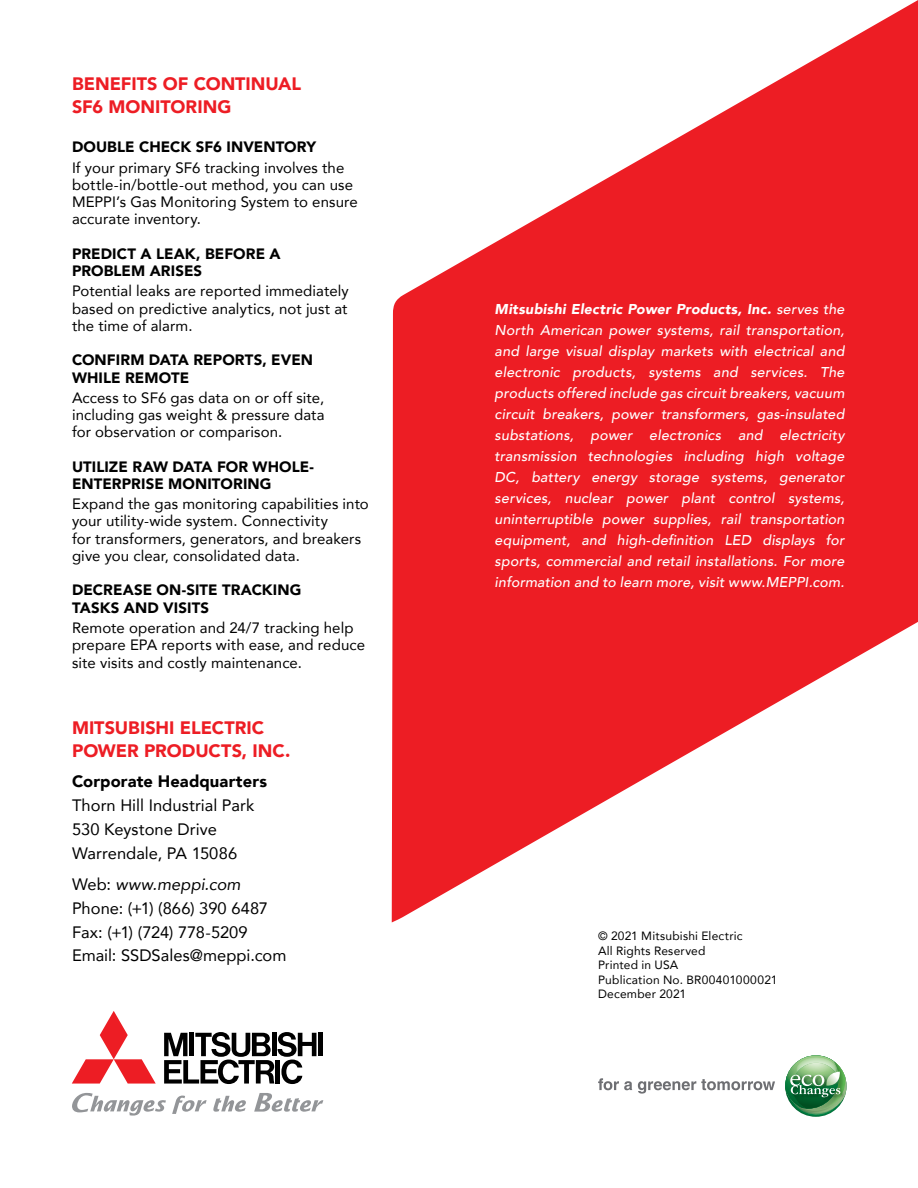
<style>
.page{position:relative;width:918px;height:1188px;background:#fff}
.page>*{position:absolute;margin:0;border:0;box-sizing:border-box;transform-origin:0 0}
.t1{font:900 18px/22.5px "Avenir";color:#ed1d24}
.t2{font:16.5px/24px "Avenir";letter-spacing:.005em;color:#000}
.t3{font:900 16.5px "Avenir";letter-spacing:.005em;color:#000}
.t4{font:15px/17.2px "Avenir";letter-spacing:.01em;color:#000}
.t5{font:900 15px/17.2px "Avenir";letter-spacing:.005em;color:#000}
.t6{font:italic 500 14.25px/21px "Avenir";letter-spacing:.01em;color:#fff;text-align:justify}
.t7{font:12px/14.4px "Avenir";letter-spacing:.015em;color:#000}
.s1{font-style:italic}
.s2{font-weight:900}
</style>
<div class="page">
<svg style="left:392px;top:0;width:526px;height:922px;fill:#ed1d24"></svg>
<svg style="left:172px;top:1096px;width:35px;height:18px"></svg>
<svg style="left:254px;top:1093px;width:69px;height:19px"></svg>
<svg style="left:72px;top:1093px;width:94px;height:23px"></svg>
<svg style="left:213px;top:1096px;width:33px;height:16px"></svg>
<svg style="left:72px;top:1011px;width:84px;height:73px"></svg>
<div style="left:318px;top:1033px;width:5px;height:23px;background:#000"></div>
<svg style="left:164px;top:1032px;width:152px;height:52px"></svg>
<img style="left:806px;top:1115px;width:20px;height:2px">
<img style="left:801px;top:1113px;width:30px;height:2px">
<svg style="left:785px;top:1055px;width:62px;height:58px"></svg>
<svg style="left:598px;top:1078px;width:34px;height:12px"></svg>
<svg style="left:638px;top:1079px;width:137px;height:15px"></svg>
<p class="t1" style="left:72px;top:72px;width:231px">BENEFITS OF CONTINUAL<br>SF6 MONITORING</p>
<p class="t5" style="left:72px;top:138px;width:246px">DOUBLE CHECK SF6 INVENTORY</p>
<p class="t4" style="left:72px;top:158px;width:287px">If your primary SF6 tracking involves the bottle-in/bottle-out method, you can use MEPPI’s Gas Monitoring System to ensure accurate inventory.</p>
<p class="t5" style="left:72px;top:245px;width:210px">PREDICT A LEAK, BEFORE A<br>PROBLEM ARISES</p>
<p class="t4" style="left:72px;top:282px;width:278px;text-align:justify">Potential leaks are reported immediately based on predictive analytics, not just at the time of alarm.</p>
<p class="t5" style="left:72px;top:351px;width:243px">CONFIRM DATA REPORTS, EVEN<br>WHILE REMOTE</p>
<p class="t4" style="left:72px;top:388px;width:254px;text-align:justify">Access to SF6 gas data on or off site, including gas weight &amp; pressure data for observation or comparison.</p>
<p class="t5" style="left:72px;top:458px;width:243px">UTILIZE RAW DATA FOR WHOLE-<br>ENTERPRISE MONITORING</p>
<p class="t4" style="left:72px;top:495px;width:298px">Expand the gas monitoring capabilities into your utility-wide system. Connectivity<br>for transformers, generators, and breakers give you clear, consolidated data.</p>
<p class="t5" style="left:72px;top:581px;width:231px">DECREASE ON-SITE TRACKING<br>TASKS AND VISITS</p>
<p class="t4" style="left:72px;top:619px;width:295px">Remote operation and 24/7 tracking help prepare EPA reports with ease, and reduce site visits and costly maintenance.</p>
<p class="t1" style="left:72px;top:716px;width:220px">MITSUBISHI ELECTRIC<br>POWER PRODUCTS, INC.</p>
<p class="t3" style="left:72px;top:767px;width:197px">Corporate Headquarters</p>
<p class="t2" style="left:72px;top:793px;width:184px">Thorn Hill Industrial Park<br>530 Keystone Drive<br>Warrendale, PA 15086</p>
<p class="t2" style="left:72px;top:872px;width:198px">Web: <span class="s1">www.meppi.com<br></span>Phone: (+1) (866) 390 6487<br>Fax: (+1) (724) 778-5209</p>
<p class="t2" style="left:72px;top:943px;width:216px">Email: SSDSales@meppi.com</p>
<p class="t6" style="left:495px;top:299px;width:351px"><span class="s2">Mitsubishi Electric Power Products, Inc.</span> serves the North American power systems, rail transportation, and large visual display markets with electrical and electronic products, systems and services. The products offered include gas circuit breakers, vacuum circuit breakers, power transformers, gas-insulated substations, power electronics and electricity transmission technologies including high voltage DC, battery energy storage systems, generator services, nuclear power plant control systems, uninterruptible power supplies, rail transportation equipment, and high-definition LED displays for sports, commercial and retail installations. For more information and to learn more, visit www.MEPPI.com.</p>
<p class="t7" style="left:598px;top:929px;width:181px">© 2021 Mitsubishi Electric<br>All Rights Reserved<br>Printed in USA<br>Publication No. BR00401000021<br>December 2021</p>
</div>
